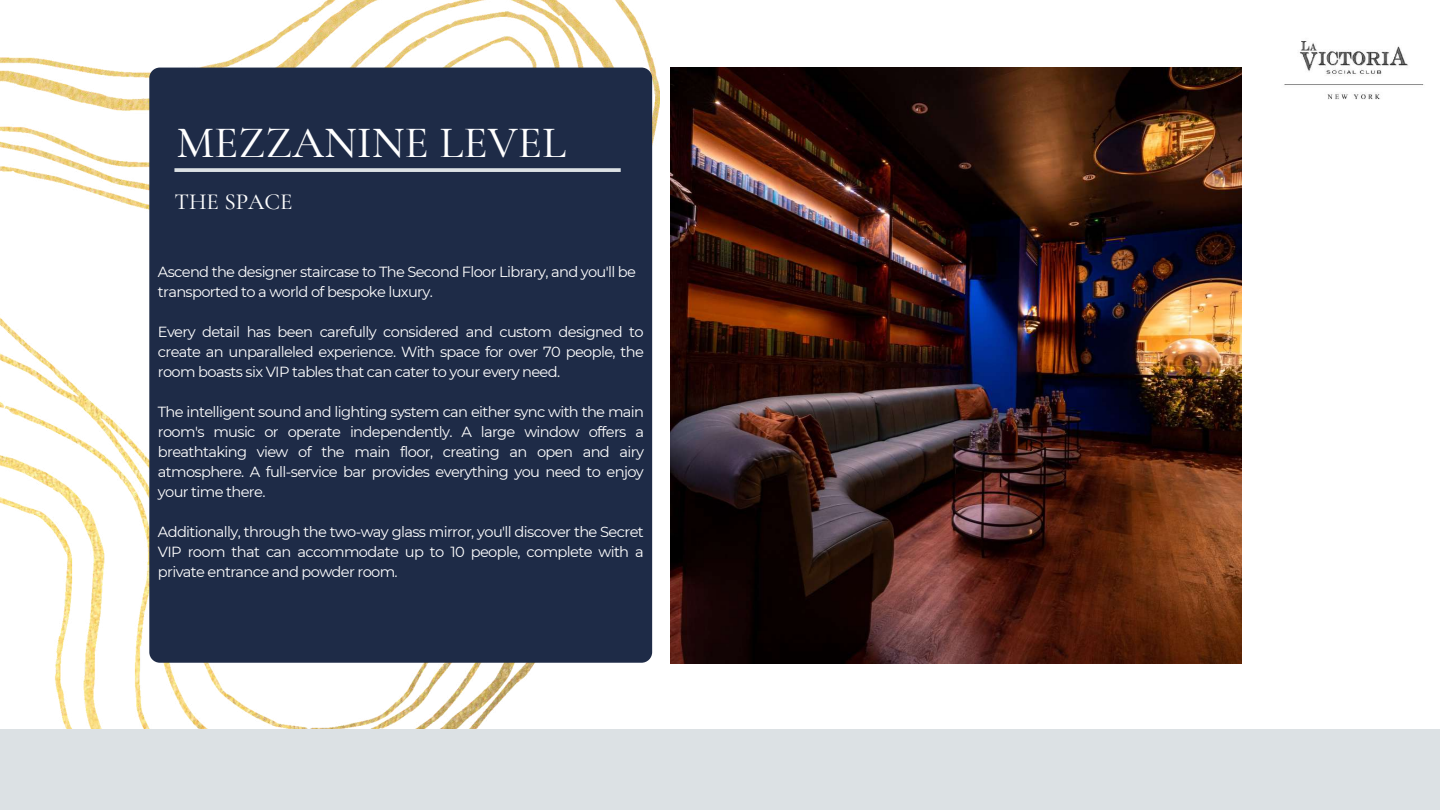
<style>
.page{position:relative;width:1440px;height:810px;background:#fff}
.page>*{position:absolute;margin:0;border:0;box-sizing:border-box;transform-origin:0 0}
.t1{font:500 45px "Cormorant Garamond";color:#fff}
.t2{font:500 23px "Cormorant Garamond";color:#fff}
.t3{font:14.6px/20px "Montserrat";letter-spacing:-.045em;color:#fff;text-align:justify}
</style>
<div class="page">
<img style="left:670px;top:68px;width:572px;height:595px">
<img style="left:0;top:0;width:660px;height:729px">
<div style="left:149px;top:68px;width:503px;height:595px;background:#1e2b47;border-radius:11px"></div>
<svg style="left:174px;top:168px;width:447px;height:4px;background:#cfd5da"></svg>
<div style="left:0;top:729px;width:1440px;height:81px;background:#dce1e4"></div>
<img style="left:1284px;top:41px;width:140px;height:59px">
<h1 class="t1" style="left:177px;top:115px;width:391px">MEZZANINE LEVEL</h1>
<h2 class="t2" style="left:174px;top:188px;width:120px">THE SPACE</h2>
<p class="t3" style="left:158px;top:261px;width:480px">Ascend the designer staircase to The Second Floor Library, and you'll be transported to a world of bespoke luxury.</p>
<p class="t3" style="left:158px;top:322px;width:487px">Every detail has been carefully considered and custom designed to create an unparalleled experience. With space for over 70 people, the room boasts six VIP tables that can cater to your every need.</p>
<p class="t3" style="left:158px;top:402px;width:488px">The intelligent sound and lighting system can either sync with the main room's music or operate independently. A large window offers a breathtaking view of the main floor, creating an open and airy atmosphere. A full-service bar provides everything you need to enjoy your time there.</p>
<p class="t3" style="left:158px;top:522px;width:487px">Additionally, through the two-way glass mirror, you'll discover the Secret VIP room that can accommodate up to 10 people, complete with a private entrance and powder room.</p>
</div>
